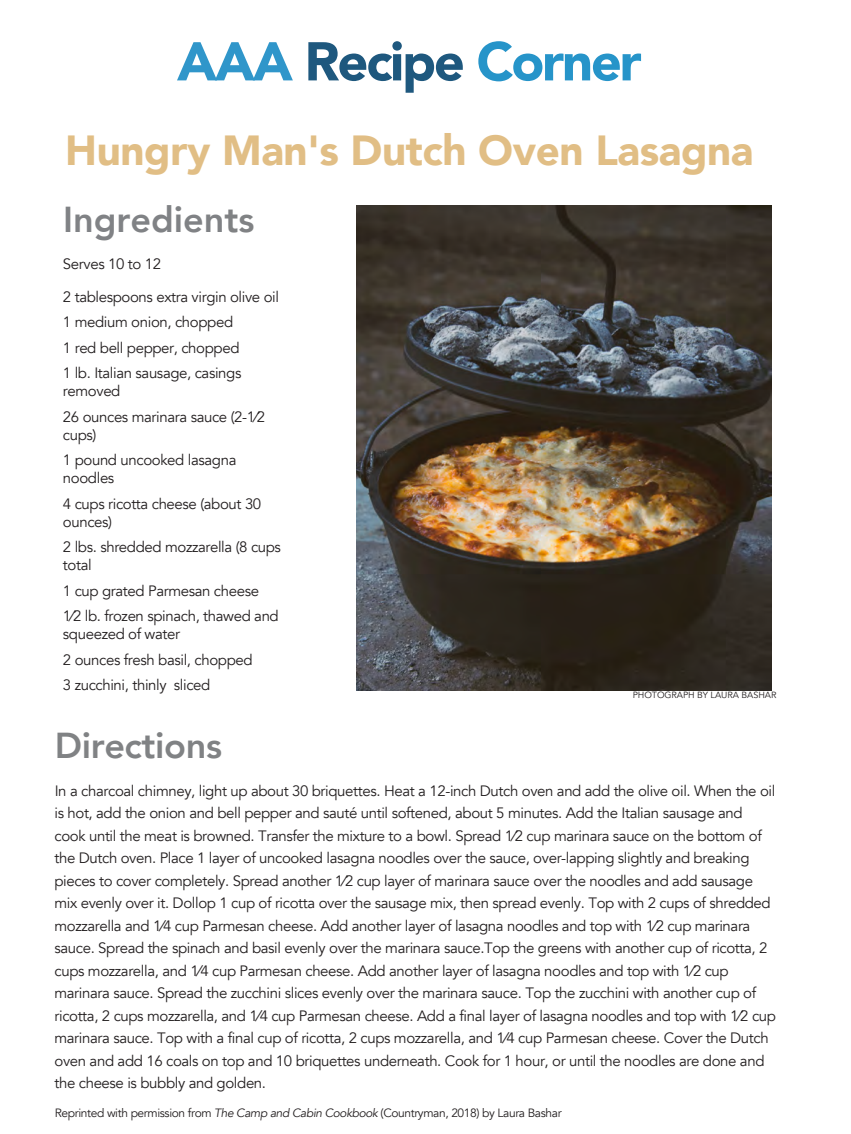
<style>
.page{position:relative;width:851px;height:1134px;background:#fff}
.page>*{position:absolute;margin:0;border:0;box-sizing:border-box;transform-origin:0 0}
.t1{font:900 54px "Avenir";letter-spacing:-.04em;color:#1e587e}
.t2{font:900 42px "Avenir";letter-spacing:-.01em;color:#e1be85}
.t3{font:800 36px "Avenir";color:#808285}
.t4{font:800 36px "Avenir";letter-spacing:-.01em;color:#808284}
.t5{font:15px/22.5px "Avenir";letter-spacing:-.025em;color:#231f20}
.t6{font:12px "Avenir";letter-spacing:-.03em;color:#231f20}
._2013_BYLINE{font:9px "Avenir";color:#231f20}
.s1{color:#3096ca}
.s2{color:#2694c9}
.s3{color:#808284}
.s4{font-style:italic}
</style>
<div class="page">
<img style="left:357px;top:205px;width:414px;height:485px">
<h1 class="t1" style="left:177px;top:15px;width:466px"><span class="s1">AAA</span> Recipe <span class="s2">Corner</span></h1>
<h2 class="t2" style="left:65px;top:115px;width:689px">Hungry Man's Dutch Oven Lasagna</h2>
<h3 class="t3" style="left:63px;top:191px;width:193px">Ingredien<span class="s3">ts</span></h3>
<p class="t5" style="left:63px;top:253px;width:100px">Serves 10 to 12</p>
<p class="t5" style="left:63px;top:284px;width:217px;line-height:25.5px">2 tablespoons extra virgin olive oil<br>1 medium onion, chopped<br>1 red bell pepper, chopped<br>1 lb. Italian sausage, casings</p>
<p class="t5" style="left:63px;top:379px;width:204px;line-height:25.5px">removed<br>26 ounces marinara sauce (2-1⁄2</p>
<p class="t5" style="left:63px;top:422px;width:175px;line-height:25.5px">cups)<br>1 pound uncooked lasagna</p>
<p class="t5" style="left:63px;top:466px;width:200px;line-height:25.5px">noodles<br>4 cups ricotta cheese (about 30</p>
<p class="t5" style="left:63px;top:509px;width:219px;line-height:25.5px">ounces)<br>2 lbs. shredded mozzarella (8 cups</p>
<p class="t5" style="left:63px;top:553px;width:217px;line-height:25.5px">total<br>1 cup grated Parmesan cheese<br>1⁄2 lb. frozen spinach, thawed and</p>
<p class="t5" style="left:63px;top:622px;width:191px;line-height:25.5px">squeezed of water<br>2 ounces fresh basil, chopped<br>3 zucchini, thinly sliced</p>
<h3 class="t4" style="left:55px;top:718px;width:169px">Directions</h3>
<p class="t5" style="left:54px;top:779px;width:723px">In a charcoal chimney, light up about 30 briquettes. Heat a 12-inch Dutch oven and add the olive oil. When the oil is hot, add the onion and bell pepper and sauté until softened, about 5 minutes. Add the Italian sausage and cook until the meat is browned. Transfer the mixture to a bowl. Spread 1⁄2 cup marinara sauce on the bottom of the Dutch oven. Place 1 layer of uncooked lasagna noodles over the sauce, over-lapping slightly and breaking pieces to cover completely. Spread another 1⁄2 cup layer of marinara sauce over the noodles and add sausage mix evenly over it. Dollop 1 cup of ricotta over the sausage mix, then spread evenly. Top with 2 cups of shredded mozzarella and 1⁄4 cup Parmesan cheese. Add another layer of lasagna noodles and top with 1⁄2 cup marinara sauce. Spread the spinach and basil evenly over the marinara sauce.Top the greens with another cup of ricotta, 2 cups mozzarella, and 1⁄4 cup Parmesan cheese. Add another layer of lasagna noodles and top with 1⁄2 cup marinara sauce. Spread the zucchini slices evenly over the marinara sauce. Top the zucchini with another cup of ricotta, 2 cups mozzarella, and 1⁄4 cup Parmesan cheese. Add a final layer of lasagna noodles and top with 1⁄2 cup marinara sauce. Top with a final cup of ricotta, 2 cups mozzarella, and 1⁄4 cup Parmesan cheese. Cover the Dutch oven and add 16 coals on top and 10 briquettes underneath. Cook for 1 hour, or until the noodles are done and the cheese is bubbly and golden.</p>
<p class="t6" style="left:55px;top:1106px;width:508px">Reprinted with permission from <span class="s4">The Camp and Cabin Cookbook</span> (Countryman, 2018) by Laura Bashar</p>
<p class="_2013_BYLINE" style="left:633px;top:688px;width:145px;rotate:1deg">PHOTOGRAPH BY LAURA BASHAR</p>
</div>
